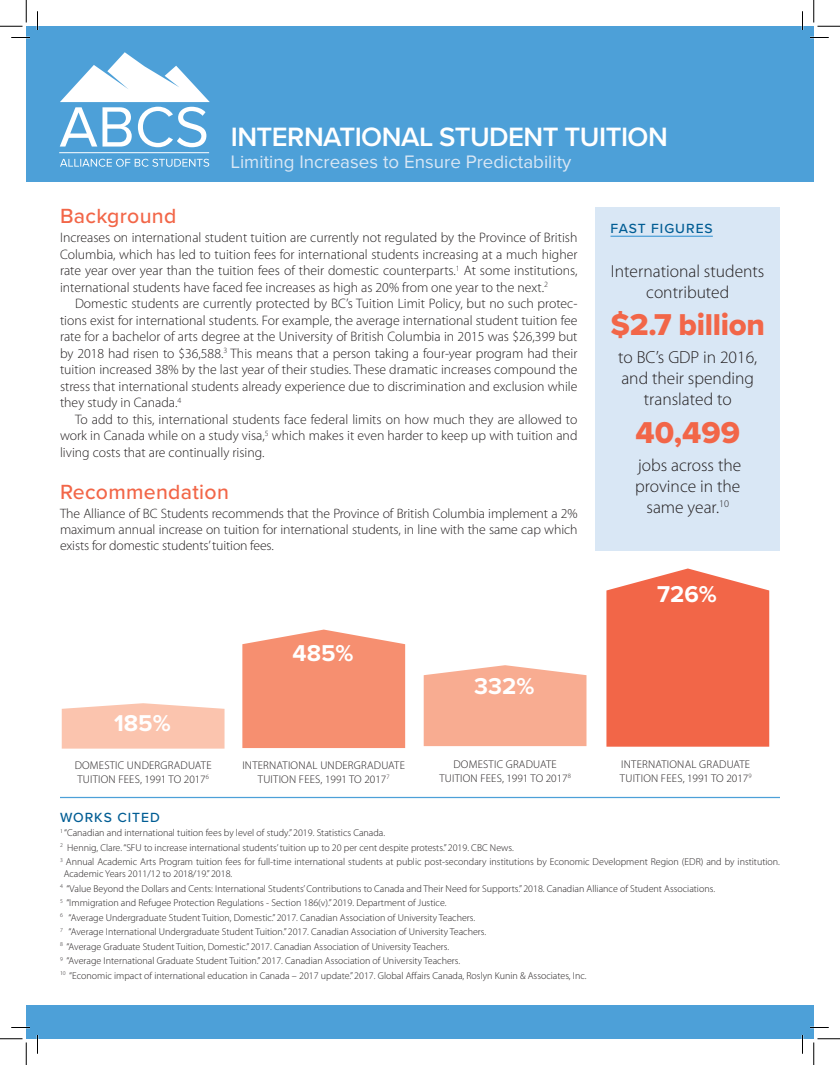
<style>
.page{position:relative;width:840px;height:1065px;background:#fff}
.page>*{position:absolute;margin:0;border:0;box-sizing:border-box;transform-origin:0 0}
.body-nonfirst{font:31.25px "Proxima Nova Extrabld";letter-spacing:-.01em;color:#f26648}
.t1{font:600 27.5px "Proxima Nova";letter-spacing:-.02em;color:#fff}
.t2{font:700 23.75px "Proxima Nova";color:#fff}
.blye_subhead_spannin{font:500 21.25px "Proxima Nova";letter-spacing:.015em;color:#f26648}
.t3{font:18.75px "Proxima Nova";color:#d9e7f5}
.body-nonfirst-2{font:300 17.5px/21px "Myriad Pro";color:#231f20;text-align:center}
.body-nonfirst-3{font:300 13.75px/16.5px "Myriad Pro";color:#231f20;text-align:justify}
.blye_subhead_spannin-2{font:500 13.75px "Proxima Nova";letter-spacing:.07em;color:#015d94}
.footers{font:500 13.75px "Proxima Nova";letter-spacing:.07em;color:#015d94}
.recommendatio_body{font:300 13.62px/16.4px "Myriad Pro";letter-spacing:-.01em;color:#231f20;text-align:justify}
.t4{font:300 11.25px/13.5px "Myriad Pro";letter-spacing:.02em;color:#231f20}
.footers-2{font:300 10px/12px "Myriad Pro";color:#231f20}
</style>
<div class="page">
<div style="left:26px;top:26px;width:788px;height:156px;background:#4da0d8"></div>
<div style="left:26px;top:1005px;width:788px;height:34px;background:#4da0d8"></div>
<svg style="left:60px;top:52px;width:150px;height:95px"></svg>
<svg style="left:60px;top:159px;width:149px;height:8px"></svg>
<hr style="left:59px;top:152px;width:150px;height:1px;background:#fff">
<div style="left:595px;top:207px;width:185px;height:343px;background:#d9e7f5"></div>
<hr style="left:610px;top:236px;width:103px;height:1px;background:#4da0d8">
<hr style="left:60px;top:797px;width:720px;height:1px;background:#4da0d8">
<div style="left:242px;top:630px;width:163px;height:118px;background:#f68f70"></div>
<svg style="left:62px;top:703px;width:163px;height:46px;background:#fbc8b4"></svg>
<svg style="left:424px;top:665px;width:163px;height:81px;background:#f8b198"></svg>
<svg style="left:606px;top:568px;width:163px;height:179px;background:#f27054"></svg>
<svg style="left:11px;top:37px;width:19px;height:1px"></svg>
<svg style="left:810px;top:37px;width:19px;height:1px"></svg>
<svg style="left:11px;top:1027px;width:19px;height:1px"></svg>
<svg style="left:810px;top:1027px;width:19px;height:1px"></svg>
<svg style="left:37px;top:11px;width:1px;height:19px"></svg>
<svg style="left:37px;top:1035px;width:1px;height:19px"></svg>
<svg style="left:802px;top:11px;width:1px;height:19px"></svg>
<svg style="left:802px;top:1035px;width:1px;height:19px"></svg>
<svg style="left:0;top:0;width:27px;height:27px"></svg>
<svg style="left:0;top:1039px;width:27px;height:26px"></svg>
<svg style="left:814px;top:0;width:26px;height:27px"></svg>
<svg style="left:814px;top:1039px;width:26px;height:26px"></svg>
<p class="t1" style="left:231px;top:116px;width:439px">INTERNATIONAL STUDENT TUITION</p>
<p class="t3" style="left:231px;top:153px;width:342px">Limiting Increases to Ensure Predictability</p>
<p class="blye_subhead_spannin" style="left:60px;top:201px;width:118px">Background</p>
<p class="body-nonfirst-3" style="left:60px;top:230px;width:519px">Increases on international student tuition are currently not regulated by the Province of British Columbia, which has led to tuition fees for international students increasing at a much higher rate year over year than the tuition fees of their domestic counterparts.<sup>1</sup> At some institutions, international students have faced fee increases as high as 20% from one year to the next.<sup>2</sup></p>
<p class="body-nonfirst-3" style="left:60px;top:296px;width:519px;text-indent:15px">Domestic students are currently protected by BC’s Tuition Limit Policy, but no such protec&shy;tions exist for international students. For example, the average international student tuition fee rate for a bachelor of arts degree at the University of British Columbia in 2015 was $26,399 but by 2018 had risen to $36,588.<sup>3</sup> This means that a person taking a four-year program had their tuition increased 38% by the last year of their studies. These dramatic increases compound the stress that international students already experience due to discrimination and exclusion while they study in Canada.<sup>4</sup></p>
<p class="body-nonfirst-3" style="left:60px;top:411px;width:519px;text-indent:15px">To add to this, international students face federal limits on how much they are allowed to work in Canada while on a study visa,<sup>5</sup> which makes it even harder to keep up with tuition and living costs that are continually rising.</p>
<p class="blye_subhead_spannin" style="left:60px;top:476px;width:170px">Recommendation</p>
<p class="recommendatio_body" style="left:60px;top:505px;width:519px">The Alliance of BC Students recommends that the Province of British Columbia implement a 2% maximum annual increase on tuition for international students, in line with the same cap which exists for domestic students’ tuition fees.</p>
<p class="t2" style="left:293px;top:635px;width:62px">485%</p>
<p class="t2" style="left:474px;top:668px;width:62px">332%</p>
<p class="blye_subhead_spannin-2" style="left:610px;top:218px;width:104px">FAST FIGURES</p>
<p class="body-nonfirst-2" style="left:611px;top:260px;width:155px">International students contributed</p>
<p class="body-nonfirst" style="left:610px;top:301px;width:156px">$2.7 billion</p>
<p class="body-nonfirst-2" style="left:618px;top:346px;width:141px">to BC’s GDP in 2016, and their spending translated to</p>
<p class="body-nonfirst" style="left:636px;top:410px;width:106px">40,499</p>
<p class="body-nonfirst-2" style="left:635px;top:455px;width:108px">jobs across the province in the same year.<sup>10</sup></p>
<p class="t2" style="left:657px;top:577px;width:61px">726%</p>
<p class="t2" style="left:114px;top:705px;width:58px">185%</p>
<p class="t4" style="left:75px;top:759px;width:138px">DOMESTIC UNDERGRADUATE<br>TUITION FEES, 1991 TO 2017<sup>6</sup></p>
<p class="t4" style="left:242px;top:759px;width:164px;text-align:center">INTERNATIONAL UNDERGRADUATE<br>TUITION FEES, 1991 TO 2017<sup>7</sup></p>
<p class="t4" style="left:439px;top:758px;width:133px;text-align:center">DOMESTIC GRADUATE<br>TUITION FEES, 1991 TO 2017<sup>8</sup></p>
<p class="t4" style="left:620px;top:758px;width:133px">INTERNATIONAL GRADUATE<br>TUITION FEES, 1991 TO 2017<sup>9</sup></p>
<p class="footers" style="left:60px;top:807px;width:101px">WORKS CITED</p>
<p class="footers-2" style="left:60px;top:827px;width:327px"><sup>1</sup> “Canadian and international tuition fees by level of study.” 2019. Statistics Canada.</p>
<p class="footers-2" style="left:60px;top:842px;width:455px"><sup>2</sup> Hennig, Clare. “SFU to increase international students’ tuition up to 20 per cent despite protests.” 2019. CBC News.</p>
<p class="footers-2" style="left:64px;top:856px;width:718px;text-indent:-4px"><sup>3</sup> Annual Academic Arts Program tuition fees for full-time international students at public post-secondary institutions by Economic Development Region (EDR) and by institution.<br>Academic Years 2011/12 to 2018/19.” 2018.</p>
<p class="footers-2" style="left:60px;top:883px;width:657px"><sup>4</sup> “Value Beyond the Dollars and Cents: International Students’ Contributions to Canada and Their Need for Supports.” 2018. Canadian Alliance of Student Associations.</p>
<p class="footers-2" style="left:60px;top:897px;width:388px"><sup>5</sup> “Immigration and Refugee Protection Regulations - Section 186(v).” 2019. Department of Justice.</p>
<p class="footers-2" style="left:60px;top:912px;width:417px"><sup>6</sup> “Average Undergraduate Student Tuition, Domestic.” 2017. Canadian Association of University Teachers.</p>
<p class="footers-2" style="left:60px;top:926px;width:428px"><sup>7</sup> “Average International Undergraduate Student Tuition.” 2017. Canadian Association of University Teachers.</p>
<p class="footers-2" style="left:60px;top:941px;width:391px"><sup>8</sup> “Average Graduate Student Tuition, Domestic.” 2017. Canadian Association of University Teachers.</p>
<p class="footers-2" style="left:60px;top:955px;width:402px"><sup>9</sup> “Average International Graduate Student Tuition.” 2017. Canadian Association of University Teachers.</p>
<p class="footers-2" style="left:60px;top:970px;width:528px"><sup>10</sup> “Economic impact of international education in Canada – 2017 update.” 2017. Global Affairs Canada, Roslyn Kunin &amp; Associates, Inc.</p>
</div>
